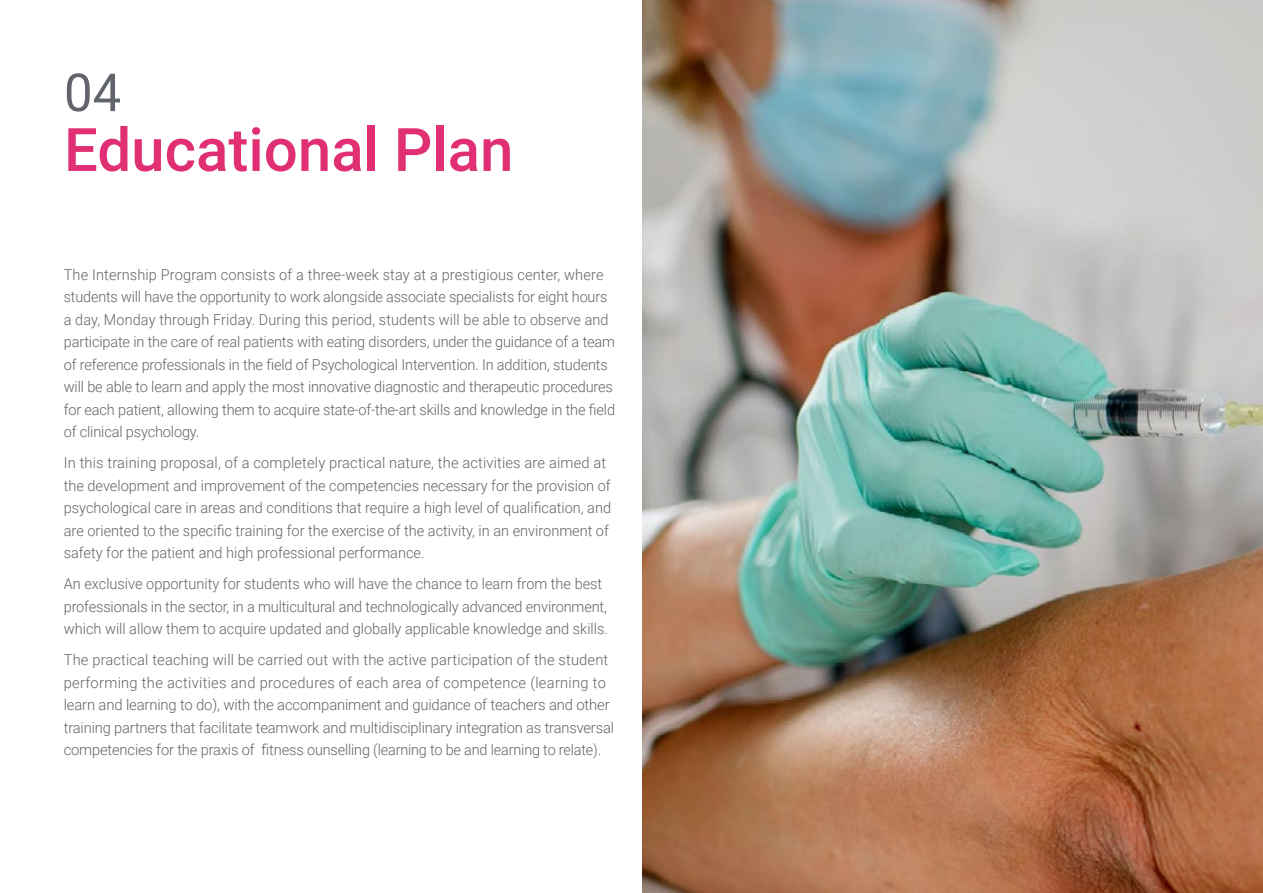
<style>
.page{position:relative;width:1263px;height:893px;background:#fff}
.page>*{position:absolute;margin:0;border:0;box-sizing:border-box;transform-origin:0 0}
.t1{font:500 60px "Roboto";color:#e03073}
.t2{font:52.5px "Roboto";color:#61646a}
.t3{font:300 15px/22.5px "Roboto";letter-spacing:-.005em;color:#61646a}
</style>
<div class="page">
<img style="left:642px;top:0;width:621px;height:893px">
<h2 class="t2" style="left:64px;top:56px;width:59px">04</h2>
<h1 class="t1" style="left:64px;top:108px;width:451px">Educational Plan</h1>
<p class="t3" style="left:64px;top:262px;width:553px">The Internship Program consists of a three-week stay at a prestigious center, where students will have the opportunity to work alongside associate specialists for eight hours a day, Monday through Friday. During this period, students will be able to observe and participate in the care of real patients with eating disorders, under the guidance of a team of reference professionals in the field of Psychological Intervention. In addition, students will be able to learn and apply the most innovative diagnostic and therapeutic procedures for each patient, allowing them to acquire state-of-the-art skills and knowledge in the field of clinical psychology.</p>
<p class="t3" style="left:64px;top:451px;width:549px">In this training proposal, of a completely practical nature, the activities are aimed at the development and improvement of the competencies necessary for the provision of psychological care in areas and conditions that require a high level of qualification, and are oriented to the specific training for the exercise of the activity, in an environment of safety for the patient and high professional performance.</p>
<p class="t3" style="left:64px;top:572px;width:546px">An exclusive opportunity for students who will have the chance to learn from the best professionals in the sector, in a multicultural and technologically advanced environment, which will allow them to acquire updated and globally applicable knowledge and skills.</p>
<p class="t3" style="left:64px;top:648px;width:552px">The practical teaching will be carried out with the active participation of the student performing the activities and procedures of each area of competence (learning to learn and learning to do), with the accompaniment and guidance of teachers and other training partners that facilitate teamwork and multidisciplinary integration as transversal competencies for the praxis of fitness ounselling (learning to be and learning to relate).</p>
</div>
